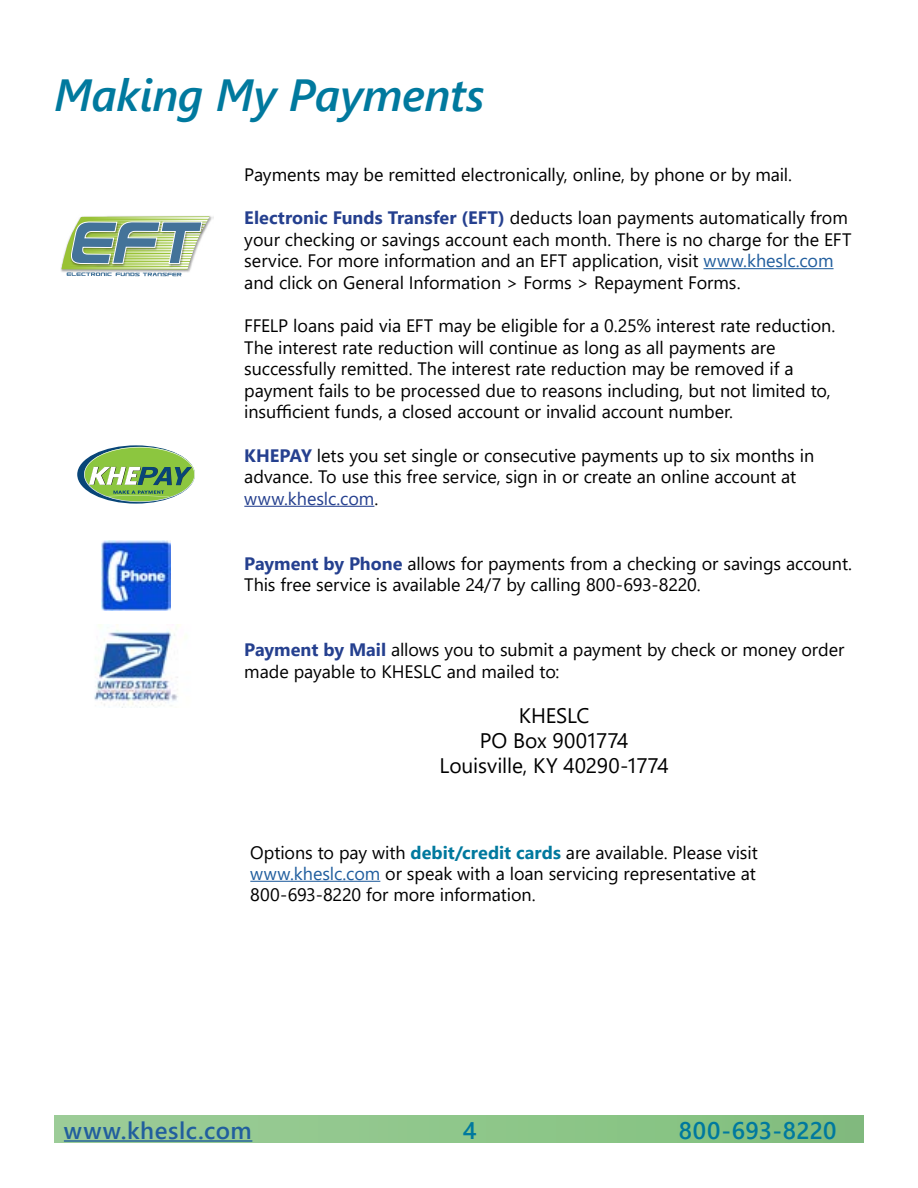
<style>
.page{position:relative;width:918px;height:1188px;background:#fff}
.page>*{position:absolute;margin:0;border:0;box-sizing:border-box;transform-origin:0 0}
.t1{font:italic 600 45px "Segoe UI";letter-spacing:-.01em;color:#00799e}
.t2{font:600 24px "Segoe UI";letter-spacing:.025em;color:#215e9e}
.t3{font:600 24px "Segoe UI";letter-spacing:.01em;color:#00799e}
.t4{font:21px/25.2px "Segoe UI";letter-spacing:-.005em;color:#000;text-align:center}
.t5{font:18px/21.6px "Segoe UI";letter-spacing:-.005em;color:#000}
.s1{font-weight:700;color:#25408f}
.s2{color:#215e9e}
.s3{color:#25408f}
.s4{font-weight:700;color:#00799e}
</style>
<div class="page">
<div style="left:54px;top:1115px;width:810px;height:27px;background:linear-gradient(to right,#9dcd98,#81be7d)"></div>
<hr style="left:64px;top:1140px;width:188px;height:2px;background:#215e9e">
<svg style="left:77px;top:445px;width:118px;height:59px"></svg>
<svg style="left:84px;top:447px;width:111px;height:55px"></svg>
<svg style="left:62px;top:216px;width:148px;height:60px"></svg>
<img style="left:101px;top:541px;width:69px;height:69px">
<hr style="left:703px;top:268px;width:131px;height:1px;background:#215e9e">
<hr style="left:244px;top:506px;width:130px;height:1px;background:#25408f">
<hr style="left:250px;top:881px;width:130px;height:1px;background:#215e9e">
<img style="left:94px;top:625px;width:93px;height:83px">
<h1 class="t1" style="left:54px;top:53px;width:432px">Making My Payments</h1>
<p class="t5" style="left:244px;top:162px;width:549px">Payments may be remitted electronically, online, by phone or by mail.</p>
<p class="t5" style="left:244px;top:205px;width:609px"><span class="s1">Electronic Funds Transfer (EFT)</span> deducts loan payments automatically from your checking or savings account each month. There is no charge for the EFT service. For more information and an EFT application, visit <span class="s2">www.kheslc.com </span>and click on General Information &gt; Forms &gt; Repayment Forms.</p>
<p class="t5" style="left:244px;top:313px;width:593px">FFELP loans paid via EFT may be eligible for a 0.25% interest rate reduction.<br>The interest rate reduction will continue as long as all payments are successfully remitted. The interest rate reduction may be removed if a payment fails to be processed due to reasons including, but not limited to, insufficient funds, a closed account or invalid account number.</p>
<p class="t5" style="left:244px;top:443px;width:571px"><span class="s1">KHEPAY</span> lets you set single or consecutive payments up to six months in advance. To use this free service, sign in or create an online account at <span class="s3">www.kheslc.com</span>.</p>
<p class="t5" style="left:244px;top:551px;width:609px"><span class="s1">Payment by Phone</span> allows for payments from a checking or savings account.<br>This free service is available 24/7 by calling 800-693-8220.</p>
<p class="t5" style="left:244px;top:637px;width:602px"><span class="s1">Payment by Mail</span> allows you to submit a payment by check or money order made payable to KHESLC and mailed to:</p>
<p class="t4" style="left:440px;top:701px;width:231px">KHESLC<br>PO Box 9001774<br>Louisville, KY 40290-1774</p>
<p class="t5" style="left:250px;top:840px;width:509px;text-align:justify">Options to pay with <span class="s4">debit/credit cards</span> are available. Please visit <span class="s2">www.kheslc.com</span> or speak with a loan servicing representative at 800-693-8220 for more information.</p>
<h2 class="t2" style="left:64px;top:1108px;width:189px">www.kheslc.com</h2>
<h2 class="t3" style="left:463px;top:1108px;width:15px">4</h2>
<h2 class="t3" style="left:679px;top:1108px;width:159px">800-693-8220</h2>
</div>
